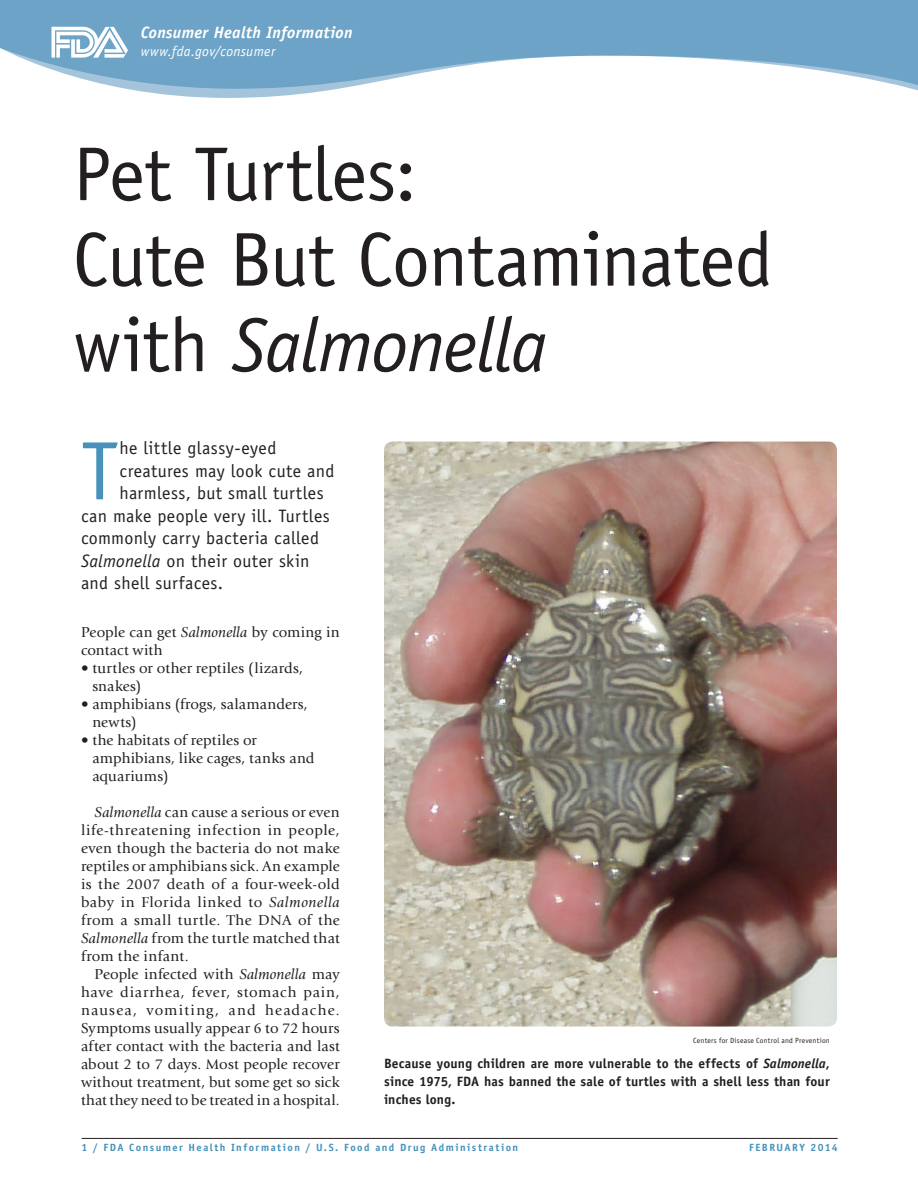
<style>
.page{position:relative;width:918px;height:1188px;background:#fff}
.page>*{position:absolute;margin:0;border:0;box-sizing:border-box;transform-origin:0 0}
.Intro-graph{font:83.1px "Officina Sans Std";color:#4791ba}
.Main_Titles{font:76.5px "Officina Sans Std";letter-spacing:-.01em;color:#231f20}
.Main_Titles-2{font:italic 76.5px "Officina Sans Std";letter-spacing:-.02em;color:#231f20}
.Intro-graph-2{font:18px "Officina Sans Std";letter-spacing:.02em;color:#231f20}
.t1{font:italic 700 16.5px "Officina Sans Std";letter-spacing:.015em;color:#fff}
.Body_Text{font:15px/18px "Giovanni Std";letter-spacing:.01em;color:#231f20}
.t2{font:italic 14.25px "Officina Sans Std";letter-spacing:.025em;color:#fff}
.Photo_Captions{font:700 13.5px/18px "Officina Sans Std";letter-spacing:.01em;color:#231f20;text-align:justify}
.t3{font:700 10.5px "Officina Sans Std";letter-spacing:.14em;color:#4791ba}
.Photo_Credits{font:7.5px "Officina Sans Std";letter-spacing:.025em;color:#231f20}
.s1{font-style:normal}
.s2{font-style:italic}
</style>
<div class="page">
<svg style="left:128px;top:89px;width:790px;height:9px"></svg>
<svg style="left:0;top:0;width:918px;height:89px;fill:#6da3c6"></svg>
<svg style="left:51px;top:27px;width:76px;height:31px"></svg>
<img style="left:384px;top:442px;width:453px;height:585px">
<hr style="left:82px;top:1138px;width:756px;height:1px;background:#231f20">
<p class="t1" style="left:141px;top:22px;width:213px">Consumer Health Information</p>
<p class="t2" style="left:141px;top:43px;width:136px">www.fda.gov/consumer</p>
<p class="Main_Titles" style="left:73px;top:130px;width:346px">Pet Turtles:</p>
<p class="Main_Titles" style="left:73px;top:215px;width:701px">Cute But Contaminated</p>
<p class="Main_Titles-2" style="left:73px;top:301px;width:476px"><span class="s1">with</span> Salmonella</p>
<p class="Intro-graph" style="left:81px;top:423px;width:38px">T</p>
<p class="Intro-graph-2" style="left:120px;top:438px;width:158px">he little glassy-eyed</p>
<p class="Intro-graph-2" style="left:120px;top:460px;width:216px">creatures may look cute and</p>
<p class="Intro-graph-2" style="left:120px;top:483px;width:206px">harmless, but small turtles</p>
<p class="Intro-graph-2" style="left:81px;top:505px;width:250px">can make people very ill. Turtles</p>
<p class="Intro-graph-2" style="left:81px;top:528px;width:240px">commonly carry bacteria called</p>
<p class="Intro-graph-2" style="left:81px;top:550px;width:230px"><span class="s2">Salmonella</span> on their outer skin</p>
<p class="Intro-graph-2" style="left:81px;top:573px;width:144px">and shell surfaces.</p>
<p class="Body_Text" style="left:81px;top:623px;width:260px">People can get <span class="s2">Salmonella</span> by coming in contact with</p>
<p class="Body_Text" style="left:92px;top:659px;width:212px;text-indent:-11px">• turtles or other reptiles (lizards, snakes)</p>
<p class="Body_Text" style="left:92px;top:695px;width:217px;text-indent:-11px">• amphibians (frogs, salamanders, newts)</p>
<p class="Body_Text" style="left:92px;top:731px;width:224px;text-indent:-11px">• the habitats of reptiles or amphibians, like cages, tanks and aquariums)</p>
<p class="Body_Text" style="left:81px;top:803px;width:260px;text-align:justify;text-indent:14px"><span class="s2">Salmonella</span> can cause a serious or even life-threatening infection in people, even though the bacteria do not make reptiles or amphibians sick. An example is the 2007 death of a four-week-old baby in Florida linked to <span class="s2">Salmonella </span>from a small turtle. The DNA of the <span class="s2">Salmonella</span> from the turtle matched that from the infant.</p>
<p class="Body_Text" style="left:81px;top:965px;width:260px;text-align:justify;text-indent:14px">People infected with <span class="s2">Salmonella</span> may have diarrhea, fever, stomach pain, nausea, vomiting, and headache.<br>Symptoms usually appear 6 to 72 hours after contact with the bacteria and last about 2 to 7 days. Most people recover without treatment, but some get so sick that they need to be treated in a hospital.</p>
<p class="Photo_Credits" style="left:693px;top:1036px;width:138px">Centers for Disease Control and Prevention</p>
<p class="Photo_Captions" style="left:384px;top:1055px;width:447px">Because young children are more vulnerable to the effects of <span class="s2">Salmonella</span>, since 1975, FDA has banned the sale of turtles with a shell less than four inches long.</p>
<p class="t3" style="left:82px;top:1141px;width:438px">1 / FDA Consumer Health Information / U.S. Food and Drug Administration</p>
<p class="t3" style="left:749px;top:1141px;width:90px">FEBRUARY 2014</p>
</div>
